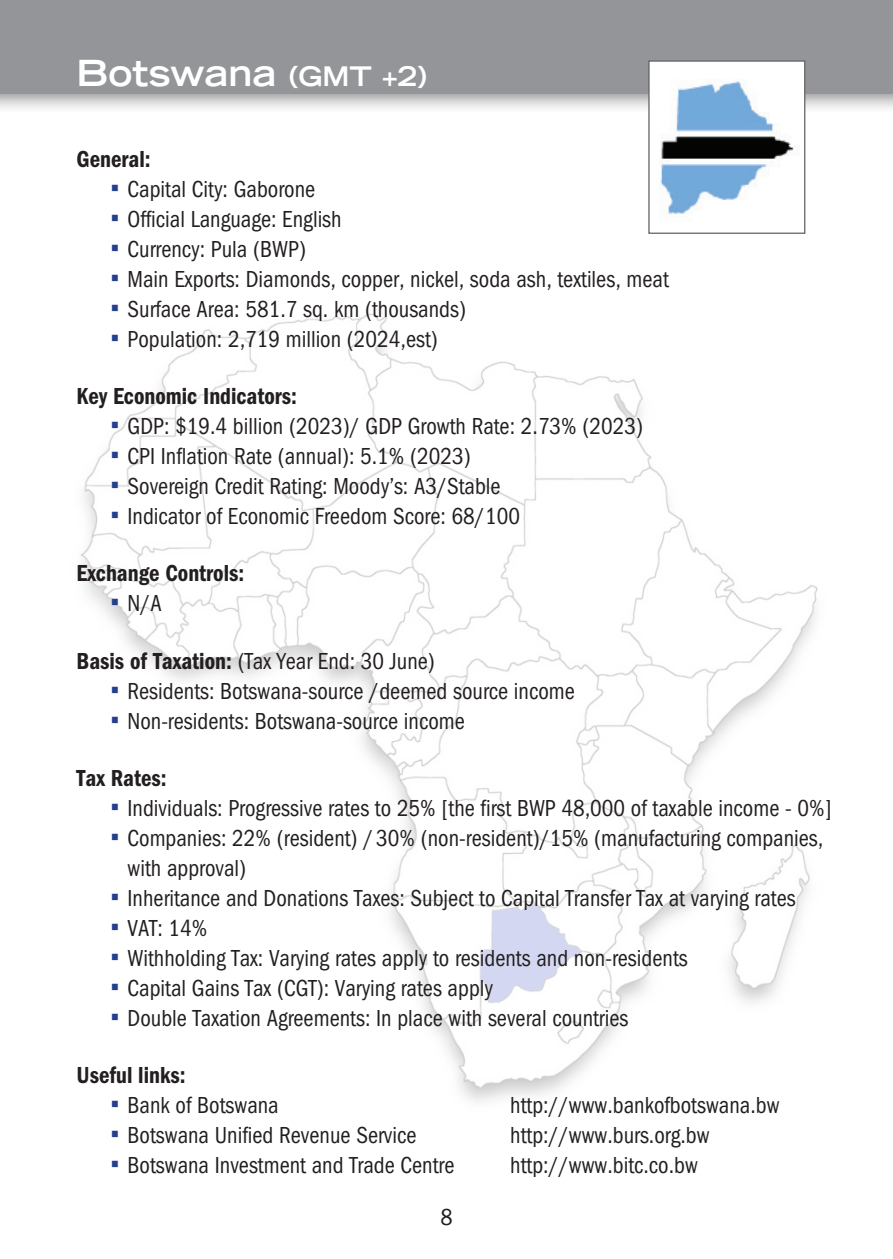
<style>
.page{position:relative;width:893px;height:1259px;background:#fff}
.page>*{position:absolute;margin:0;border:0;box-sizing:border-box;transform-origin:0 0}
.t1{font:700 expanded 36px "Trade Gothic LT Std";color:#fff}
.t2{font:condensed 24px/30px "ITC Franklin Gothic Std";color:#231f20;scale:.95 1}
.t3{font:24px "ITC Franklin Gothic Std Dm Cd";color:#231f20;scale:.95 1}
.t4{font:condensed 24px "ITC Franklin Gothic Std";color:#231f20}
.s1{font-size:27px}
.s2{font-family:"Century Gothic";font-stretch:normal;font-size:27px;color:#253f8e}
.s3{font-family:"ITC Franklin Gothic Std Dm Cd";font-stretch:normal}
</style>
<div class="page">
<div style="left:0;top:0;width:893px;height:115px;background:#231f20;opacity:.5"></div>
<div style="left:0;top:0;width:893px;height:94px;background:#939598"></div>
<img style="left:80px;top:313px;width:738px;height:789px">
<div style="left:648px;top:60px;width:157px;height:174px;background:#fff;border:1px solid #636366"></div>
<img style="left:660px;top:80px;width:134px;height:135px">
<h1 class="t1" style="left:77px;top:49px;width:351px">Botswana <span class="s1">(GMT +2)</span></h1>
<p class="t3" style="left:77px;top:145px;width:80px">General:</p>
<p class="t2" style="left:111px;top:174px;width:217px"><span class="s2">▪</span> Capital City: Gaborone</p>
<p class="t2" style="left:111px;top:204px;width:245px"><span class="s2">▪</span> Official Language: English</p>
<p class="t2" style="left:111px;top:234px;width:207px"><span class="s2">▪</span> Currency: Pula (BWP)</p>
<p class="t2" style="left:111px;top:264px;width:589px"><span class="s2">▪</span> Main Exports: Diamonds, copper, nickel, soda ash, textiles, meat</p>
<p class="t2" style="left:111px;top:294px;width:376px"><span class="s2">▪</span> Surface Area: 581.7 sq. km (thousands)</p>
<p class="t2" style="left:111px;top:324px;width:346px"><span class="s2">▪</span> Population: 2,719 million (2024,est)</p>
<p class="t3" style="left:77px;top:382px;width:234px">Key Economic Indicators:</p>
<p class="t2" style="left:111px;top:411px;width:562px"><span class="s2">▪</span> GDP: $19.4 billion (2023)/ GDP Growth Rate: 2.73% (2023)</p>
<p class="t2" style="left:111px;top:441px;width:381px"><span class="s2">▪</span> CPI Inflation Rate (annual): 5.1% (2023)</p>
<p class="t2" style="left:111px;top:471px;width:412px"><span class="s2">▪</span> Sovereign Credit Rating: Moody’s: A3/Stable</p>
<p class="t2" style="left:111px;top:501px;width:432px"><span class="s2">▪</span> Indicator of Economic Freedom Score: 68/100</p>
<p class="t3" style="left:77px;top:559px;width:178px">Exchange Controls:</p>
<p class="t2" style="left:111px;top:588px;width:55px"><span class="s2">▪</span> N/A</p>
<p class="t2" style="left:77px;top:646px;width:379px"><span class="s3">Basis of Taxation:</span> (Tax Year End: 30 June)</p>
<p class="t2" style="left:111px;top:676px;width:490px"><span class="s2">▪</span> Residents: Botswana-source /deemed source income</p>
<p class="t2" style="left:111px;top:706px;width:374px"><span class="s2">▪</span> Non-residents: Botswana-source income</p>
<p class="t3" style="left:77px;top:764px;width:96px">Tax Rates:</p>
<p class="t2" style="left:111px;top:793px;width:760px"><span class="s2">▪</span> Individuals: Progressive rates to 25% [the first BWP 48,000 of taxable income - 0%]</p>
<p class="t2" style="left:128px;top:823px;width:734px;text-indent:-17px"><span class="s2">▪</span> Companies: 22% (resident) /30% (non-resident)/15% (manufacturing companies, with approval)</p>
<p class="t2" style="left:111px;top:883px;width:723px"><span class="s2">▪</span> Inheritance and Donations Taxes: Subject to Capital Transfer Tax at varying rates</p>
<p class="t2" style="left:111px;top:913px;width:103px"><span class="s2">▪</span> VAT: 14%</p>
<p class="t2" style="left:111px;top:943px;width:609px"><span class="s2">▪</span> Withholding Tax: Varying rates apply to residents and non-residents</p>
<p class="t2" style="left:111px;top:973px;width:404px"><span class="s2">▪</span> Capital Gains Tax (CGT): Varying rates apply</p>
<p class="t2" style="left:111px;top:1003px;width:547px"><span class="s2">▪</span> Double Taxation Agreements: In place with several countries</p>
<p class="t3" style="left:77px;top:1061px;width:116px">Useful links:</p>
<p class="t2" style="left:111px;top:1090px;width:179px"><span class="s2">▪</span> Bank of Botswana</p>
<p class="t2" style="left:510px;top:1090px;width:285px">http://www.bankofbotswana.bw</p>
<p class="t2" style="left:111px;top:1120px;width:324px"><span class="s2">▪</span> Botswana Unified Revenue Service</p>
<p class="t2" style="left:510px;top:1120px;width:211px">http://www.burs.org.bw</p>
<p class="t2" style="left:111px;top:1150px;width:363px"><span class="s2">▪</span> Botswana Investment and Trade Centre</p>
<p class="t2" style="left:510px;top:1150px;width:199px">http://www.bitc.co.bw</p>
<p class="t4" style="left:440px;top:1203px;width:14px">8</p>
</div>
